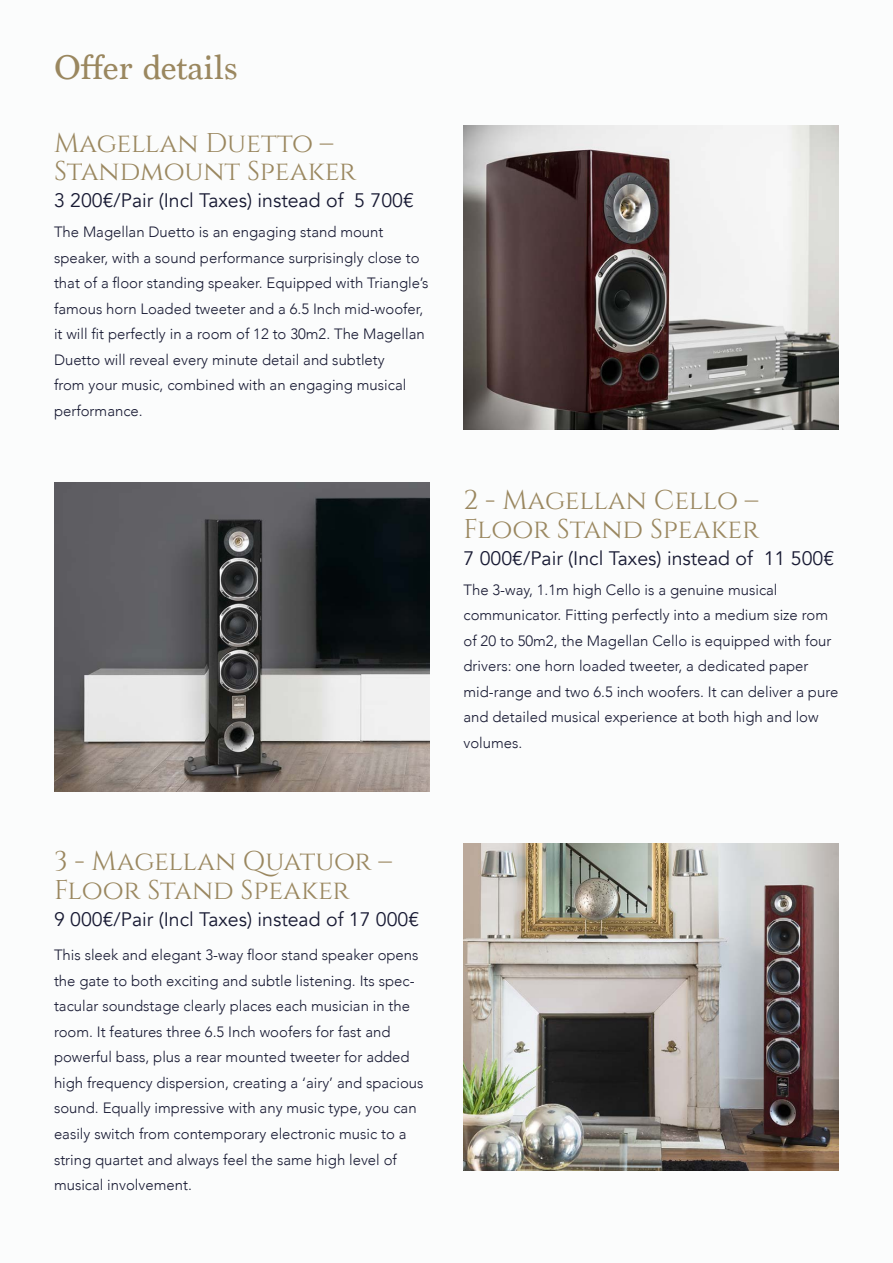
<style>
.page{position:relative;width:893px;height:1263px;background:#fbfcfc}
.page>*{position:absolute;margin:0;border:0;box-sizing:border-box;transform-origin:0 0}
.t1{font:36px "Marion";color:#9a875f}
.t2{font:27.15px/28.5px "Cinzel";color:#9a875f}
.t3{font:19.5px "Avenir";color:#181a33}
.t4{font:300 14.85px/25.5px "Avenir";color:#181a33}
</style>
<div class="page">
<img style="left:463px;top:844px;width:376px;height:327px">
<img style="left:463px;top:125px;width:376px;height:304px">
<img style="left:54px;top:482px;width:375px;height:309px">
<h1 class="t1" style="left:54px;top:46px;width:185px">Offer details</h1>
<h2 class="t2" style="left:54px;top:128px;width:304px">Magellan Duetto –<br>Standmount Speaker</h2>
<h3 class="t3" style="left:54px;top:189px;width:361px">3 200€/Pair (Incl Taxes) instead of 5 700€</h3>
<p class="t4" style="left:54px;top:219px;width:376px">The Magellan Duetto is an engaging stand mount speaker, with a sound performance surprisingly close to that of a floor standing speaker. Equipped with Triangle’s famous horn Loaded tweeter and a 6.5 Inch mid-woofer, it will fit perfectly in a room of 12 to 30m2. The Magellan Duetto will reveal every minute detail and subtlety<br>from your music, combined with an engaging musical performance.</p>
<h2 class="t2" style="left:463px;top:486px;width:297px">2 - Magellan Cello –<br>Floor Stand Speaker</h2>
<h3 class="t3" style="left:463px;top:546px;width:372px">7 000€/Pair (Incl Taxes) instead of 11 500€</h3>
<p class="t4" style="left:463px;top:577px;width:376px">The 3-way, 1.1m high Cello is a genuine musical communicator. Fitting perfectly into a medium size rom of 20 to 50m2, the Magellan Cello is equipped with four drivers: one horn loaded tweeter, a dedicated paper mid-range and two 6.5 inch woofers. It can deliver a pure and detailed musical experience at both high and low volumes.</p>
<h2 class="t2" style="left:54px;top:847px;width:339px">3 - Magellan Quatuor –<br>Floor Stand Speaker</h2>
<h3 class="t3" style="left:54px;top:907px;width:367px">9 000€/Pair (Incl Taxes) instead of 17 000€</h3>
<p class="t4" style="left:54px;top:942px;width:371px">This sleek and elegant 3-way floor stand speaker opens the gate to both exciting and subtle listening. Its spec&shy;tacular soundstage clearly places each musician in the room. It features three 6.5 Inch woofers for fast and powerful bass, plus a rear mounted tweeter for added high frequency dispersion, creating a ‘airy’ and spacious sound. Equally impressive with any music type, you can easily switch from contemporary electronic music to a string quartet and always feel the same high level of musical involvement.</p>
</div>
